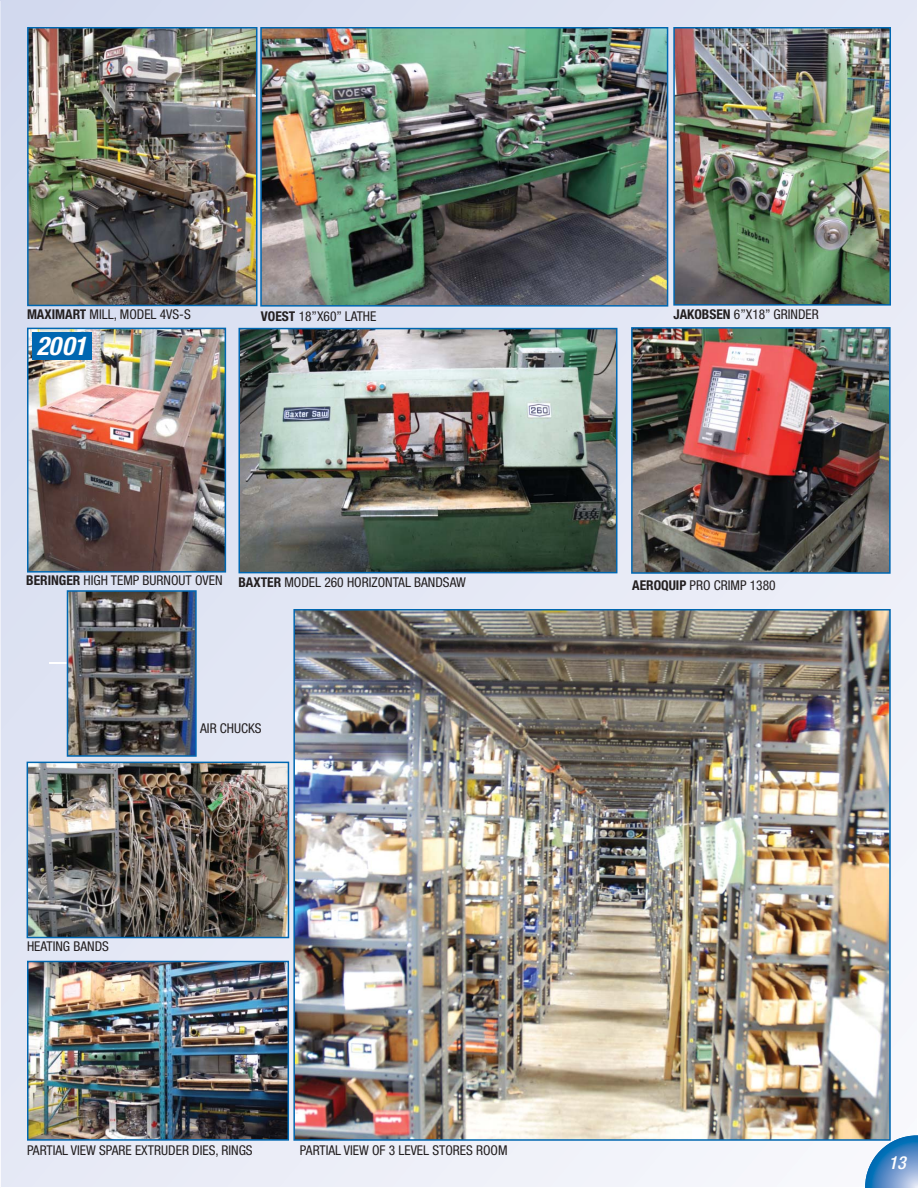
<style>
.page{position:relative;width:918px;height:1188px;background:#fff}
.page>*{position:absolute;margin:0;border:0;box-sizing:border-box;transform-origin:0 0}
.t1{font:italic 700 condensed 25.65px "Helvetica Neue";color:#fff}
.t2{font:italic 500 condensed 18px "Helvetica Neue";color:#fff}
.t3{font:condensed 13.5px "Helvetica Neue";color:#231f20}
.s1{font-weight:700}
</style>
<div class="page">
<div style="left:0;top:0;width:916px;height:1186px;background:linear-gradient(to right,#dbe1f2,#eef0f9)"></div>
<hr style="left:0;top:2px;width:1px;height:1186px;background:#eeeff8">
<svg style="left:865px;top:1135px;width:53px;height:53px"></svg>
<svg style="left:50px;top:662px;width:17px;height:2px"></svg>
<img style="left:30px;top:30px;width:224px;height:273px">
<div style="left:27px;top:27px;width:230px;height:279px;border:2px solid #0067b1"></div>
<img style="left:30px;top:331px;width:193px;height:239px">
<div style="left:27px;top:328px;width:199px;height:245px;border:2px solid #0067b1"></div>
<img style="left:676px;top:30px;width:212px;height:273px">
<div style="left:673px;top:27px;width:218px;height:279px;border:2px solid #0067b1"></div>
<img style="left:263px;top:30px;width:402px;height:274px">
<div style="left:260px;top:27px;width:408px;height:280px;border:2px solid #0067b1"></div>
<img style="left:241px;top:331px;width:373px;height:239px">
<div style="left:238px;top:328px;width:379px;height:245px;border:2px solid #0067b1"></div>
<img style="left:634px;top:330px;width:254px;height:241px">
<div style="left:631px;top:327px;width:260px;height:247px;border:2px solid #0067b1"></div>
<img style="left:296px;top:612px;width:592px;height:526px">
<div style="left:293px;top:609px;width:598px;height:532px;border:2px solid #0067b1"></div>
<img style="left:30px;top:964px;width:256px;height:174px">
<div style="left:27px;top:961px;width:262px;height:180px;border:2px solid #0067b1"></div>
<img style="left:70px;top:593px;width:124px;height:161px">
<div style="left:67px;top:590px;width:130px;height:167px;border:2px solid #0067b1"></div>
<img style="left:30px;top:765px;width:256px;height:170px">
<div style="left:27px;top:762px;width:262px;height:176px;border:2px solid #0067b1"></div>
<div style="left:32px;top:332px;width:59px;height:27px;background:#0067b1"></div>
<p class="t3" style="left:27px;top:310px;width:165px"><span class="s1">MAXIMART</span> MILL, MODEL 4VS-S</p>
<h1 class="t1" style="left:36px;top:336px;width:56px">2001</h1>
<p class="t3" style="left:261px;top:311px;width:117px"><span class="s1">VOEST</span> 18”X60” LATHE</p>
<p class="t3" style="left:674px;top:310px;width:147px"><span class="s1">JAKOBSEN</span> 6”X18” GRINDER</p>
<p class="t3" style="left:26px;top:575px;width:198px"><span class="s1">BERINGER</span> HIGH TEMP BURNOUT OVEN</p>
<p class="t3" style="left:238px;top:577px;width:229px"><span class="s1">BAXTER</span> MODEL 260 HORIZONTAL BANDSAW</p>
<p class="t3" style="left:632px;top:580px;width:145px"><span class="s1">AEROQUIP</span> PRO CRIMP 1380</p>
<p class="t3" style="left:27px;top:941px;width:83px">HEATING BANDS</p>
<p class="t3" style="left:200px;top:724px;width:63px">AIR CHUCKS</p>
<p class="t3" style="left:27px;top:1145px;width:227px">PARTIAL VIEW SPARE EXTRUDER DIES, RINGS</p>
<p class="t3" style="left:300px;top:1145px;width:209px">PARTIAL VIEW OF 3 LEVEL STORES ROOM</p>
<h2 class="t2" style="left:888px;top:1156px;width:22px">13</h2>
</div>
